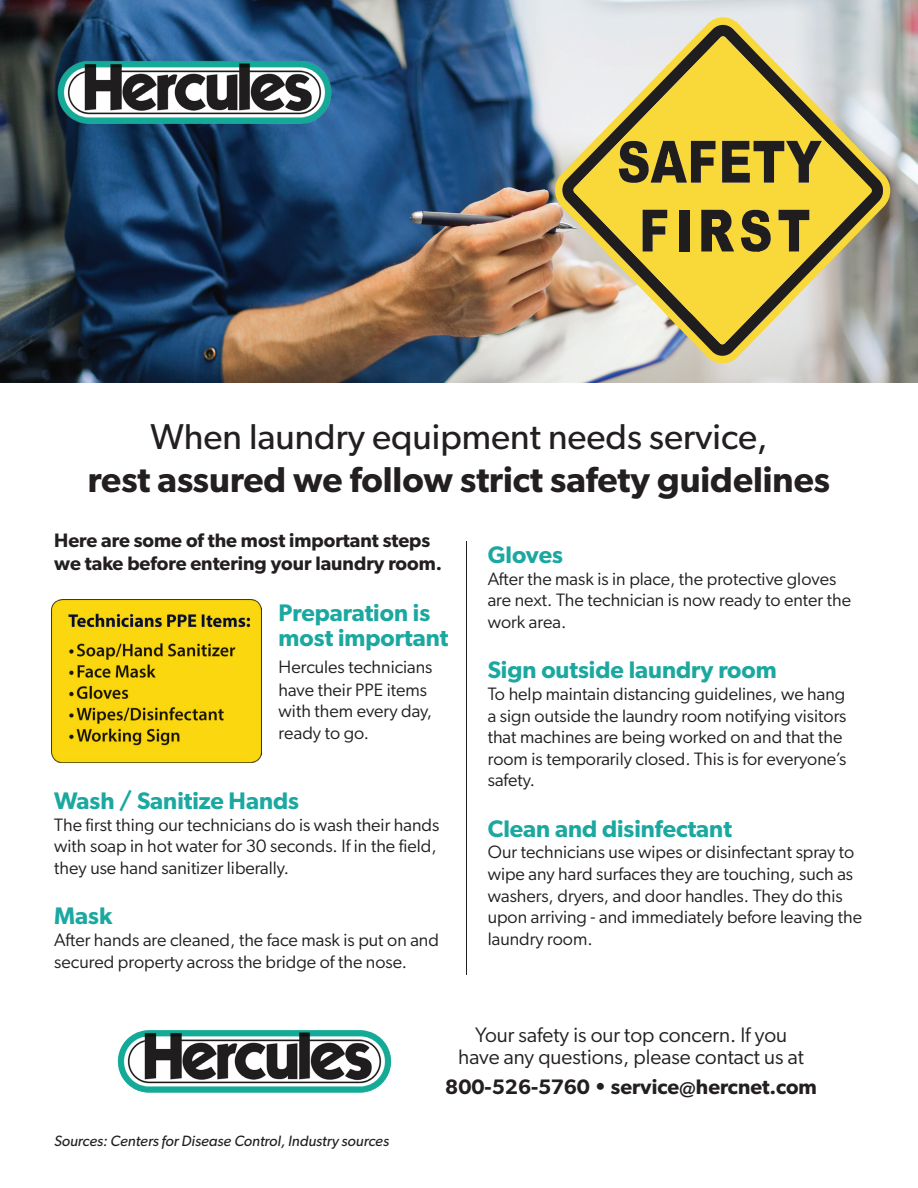
<style>
.page{position:relative;width:918px;height:1188px;background:#fff}
.page>*{position:absolute;margin:0;border:0;box-sizing:border-box;transform-origin:0 0}
.t1{font:600 36px "Gibson";color:#231f20}
.t2{font:36px "Gibson";color:#231f20}
.t3{font:600 24px/25.5px "Gibson";color:#1ba8a0}
.t4{font:21px/22.5px "Gibson";color:#231f20;text-align:center}
.t5{font:600 21px "Gibson";color:#231f20}
.t6{font:600 19.5px/23.4px "Gibson";color:#231f20}
.t7{font:18px/21.6px "Gibson";color:#231f20}
.t8{font:italic 15px "Gibson";color:#231f20}
</style>
<div class="page">
<img style="left:0;top:0;width:918px;height:382px">
<img style="left:54px;top:54px;width:280px;height:73px">
<hr style="left:466px;top:541px;width:1px;height:434px;background:#231f20">
<img style="left:117px;top:1030px;width:275px;height:63px">
<svg style="left:555px;top:17px;width:335px;height:346px;background:#cecabe"></svg>
<svg style="left:561px;top:23px;width:323px;height:334px;background:#c8c5b9"></svg>
<svg style="left:573px;top:36px;width:299px;height:309px;background:#d1c072"></svg>
<svg style="left:779px;top:210px;width:30px;height:42px"></svg>
<svg style="left:741px;top:210px;width:30px;height:42px"></svg>
<svg style="left:722px;top:141px;width:100px;height:42px;background:#8a792d"></svg>
<svg style="left:701px;top:210px;width:33px;height:42px"></svg>
<div style="left:679px;top:210px;width:10px;height:42px;background:#201d1e"></div>
<svg style="left:643px;top:210px;width:24px;height:41px"></svg>
<svg style="left:619px;top:141px;width:97px;height:42px;background:#80702d"></svg>
<img style="left:52px;top:600px;width:209px;height:162px">
<h1 class="t2" style="left:150px;top:415px;width:619px">When laundry equipment needs service,</h1>
<h1 class="t1" style="left:88px;top:458px;width:744px">rest assured we follow strict safety guidelines</h1>
<p class="t6" style="left:54px;top:528px;width:389px">Here are some of the most important steps we take before entering your laundry room.</p>
<h2 class="t3" style="left:279px;top:599px;width:171px">Preparation is most important</h2>
<p class="t7" style="left:279px;top:656px;width:155px">Hercules technicians have their PPE items with them every day, ready to go.</p>
<h2 class="t3" style="left:488px;top:542px;width:77px">Gloves</h2>
<p class="t7" style="left:488px;top:568px;width:365px">After the mask is in place, the protective gloves are next. The technician is now ready to enter the work area.</p>
<h2 class="t3" style="left:488px;top:657px;width:291px">Sign outside laundry room</h2>
<p class="t7" style="left:488px;top:683px;width:360px">To help maintain distancing guidelines, we hang a sign outside the laundry room notifying visitors that machines are being worked on and that the room is temporarily closed. This is for everyone’s safety.</p>
<h2 class="t3" style="left:488px;top:815px;width:246px">Clean and disinfectant</h2>
<p class="t7" style="left:488px;top:841px;width:376px">Our technicians use wipes or disinfectant spray to wipe any hard surfaces they are touching, such as washers, dryers, and door handles. They do this upon arriving - and immediately before leaving the laundry room.</p>
<h2 class="t3" style="left:54px;top:788px;width:246px">Wash / Sanitize Hands</h2>
<p class="t7" style="left:54px;top:814px;width:387px">The first thing our technicians do is wash their hands with soap in hot water for 30 seconds. If in the field, they use hand sanitizer liberally.</p>
<h2 class="t3" style="left:54px;top:903px;width:60px">Mask</h2>
<p class="t7" style="left:54px;top:929px;width:386px">After hands are cleaned, the face mask is put on and secured property across the bridge of the nose.</p>
<p class="t8" style="left:54px;top:1132px;width:337px">Sources: Centers for Disease Control, Industry sources</p>
<p class="t4" style="left:458px;top:1023px;width:347px">Your safety is our top concern. If you have any questions, please contact us at</p>
<p class="t5" style="left:445px;top:1074px;width:373px">800-526-5760 • service@hercnet.com</p>
</div>
